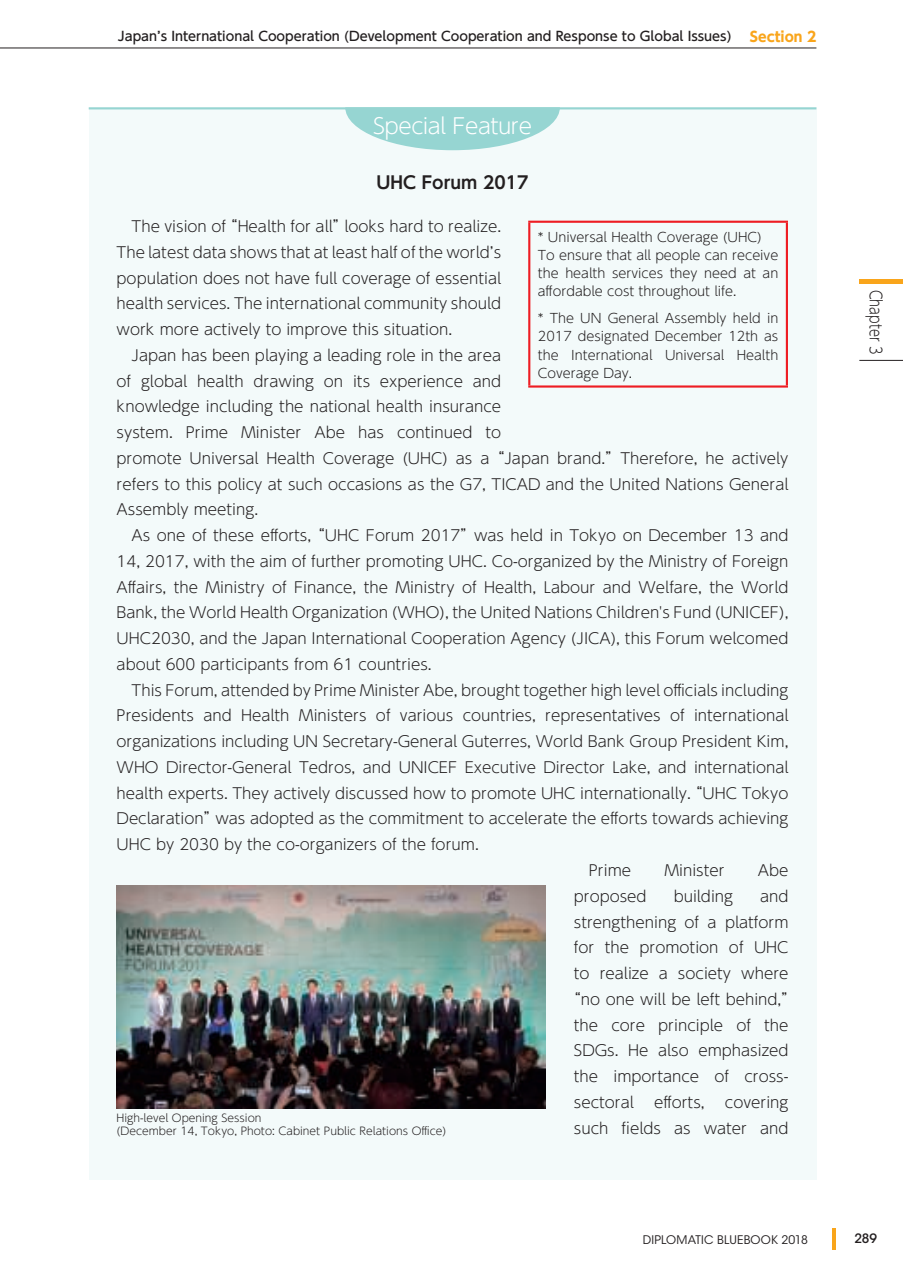
<style>
.page{position:relative;width:903px;height:1275px;background:#fff}
.page>*{position:absolute;margin:0;border:0;box-sizing:border-box;transform-origin:0 0}
.t1{font:300 21.53px "UD Shin Go Pr 6 N";letter-spacing:-.025em;color:#fff}
.t2{font:700 17.15px "UD Shin Go Pr 6 N De";color:#231f20}
.t3{font:300 16.1px "UD Shin Go Pr 6 N";color:#231f20;scale:.8 1}
.t4{font:300 15.05px/25.7px "UD Shin Go Pr 6 N";color:#231f20;text-align:justify}
.t5{font:300 12.95px/18.2px "UD Shin Go Pr 6 N";color:#231f20}
.t6{font:500 12.95px "UD Shin Go Pr 6 N";color:#231f20}
.t7{font:500 12.95px "ITC Avant Garde Std";color:#231f20}
.t8{font:11.72px "ITC Avant Garde Std";letter-spacing:.015em;color:#231f20}
.t9{font:300 10.67px/13px "UD Shin Go Pr 6 N";color:#231f20}
.s1{font-weight:700;font-size:14px;color:#f9a51b}
</style>
<div class="page">
<div style="left:89px;top:107px;width:727px;height:1072px;background:#f3fafa"></div>
<svg style="left:345px;top:109px;width:215px;height:41px"></svg>
<hr style="left:89px;top:107px;width:727px;height:2px;background:#96d5d2">
<img style="left:117px;top:885px;width:429px;height:223px">
<hr style="left:528px;top:221px;width:260px;height:2px;background:#ee1d23">
<hr style="left:528px;top:223px;width:2px;height:162px;background:#ee1d23">
<hr style="left:786px;top:223px;width:2px;height:162px;background:#ee1d23">
<hr style="left:528px;top:385px;width:260px;height:3px;background:#ee1d23">
<hr style="left:0;top:48px;width:816px;height:1px;background:#231f20">
<hr style="left:832px;top:1228px;width:4px;height:21px;background:#f9a51b">
<hr style="left:859px;top:279px;width:44px;height:4px;background:#f9a51b">
<hr style="left:859px;top:360px;width:44px;height:1px;background:#231f20">
<p class="t6" style="left:118px;top:26px;width:700px">Japan’s International Cooperation (Development Cooperation and Response to Global Issues) <span class="s1">　SECTION 2</span></p>
<h1 class="t1" style="left:373px;top:109px;width:161px">Special Feature</h1>
<p class="t2" style="left:377px;top:169px;width:153px">UHC Forum 2017</p>
<p class="t4" style="left:117px;top:213px;width:386px;text-indent:15px">The vision of “Health for all”looks hard to realize.<br>The latest data shows that at least half of the world’s population does not have full coverage of essential health services. The international community should work more actively to improve this situation.</p>
<p class="t4" style="left:117px;top:342px;width:673px;text-align:left;text-indent:15px">Japan has been playing a leading role in the area<br>of global health drawing on its experience and<br>knowledge including the national health insurance<br>system. Prime Minister Abe has continued to<br>promote Universal Health Coverage (UHC) as a “Japan brand.”Therefore, he actively refers to this policy at such occasions as the G7, TICAD and the United Nations General Assembly meeting.</p>
<p class="t4" style="left:117px;top:522px;width:673px;text-indent:15px">As one of these efforts, “UHC Forum 2017”was held in Tokyo on December 13 and 14, 2017, with the aim of further promoting UHC. Co-organized by the Ministry of Foreign Affairs, the Ministry of Finance, the Ministry of Health, Labour and Welfare, the World Bank, the World Health Organization (WHO), the United Nations Children's Fund (UNICEF), UHC2030, and the Japan International Cooperation Agency (JICA), this Forum welcomed about 600 participants from 61 countries.</p>
<p class="t4" style="left:132px;top:677px;width:658px">This Forum, attended by Prime Minister Abe, brought together high level officials including</p>
<p class="t4" style="left:117px;top:702px;width:673px">Presidents and Health Ministers of various countries, representatives of international</p>
<p class="t4" style="left:117px;top:728px;width:673px">organizations including UN Secretary-General Guterres, World Bank Group President Kim,</p>
<p class="t4" style="left:117px;top:754px;width:673px">WHO Director-General Tedros, and UNICEF Executive Director Lake, and international</p>
<p class="t4" style="left:117px;top:780px;width:673px">health experts. They actively discussed how to promote UHC internationally. “UHC Tokyo</p>
<p class="t4" style="left:117px;top:805px;width:673px">Declaration”was adopted as the commitment to accelerate the efforts towards achieving</p>
<p class="t4" style="left:117px;top:831px;width:364px">UHC by 2030 by the co-organizers of the forum.</p>
<p class="t4" style="left:589px;top:857px;width:44px">Prime</p>
<p class="t4" style="left:664px;top:857px;width:62px">Minister</p>
<p class="t4" style="left:758px;top:857px;width:32px">Abe</p>
<p class="t4" style="left:574px;top:883px;width:74px">proposed</p>
<p class="t4" style="left:674px;top:883px;width:61px">building</p>
<p class="t4" style="left:760px;top:883px;width:30px">and</p>
<p class="t4" style="left:574px;top:908px;width:216px">strengthening of a platform</p>
<p class="t4" style="left:574px;top:934px;width:216px">for the promotion of UHC</p>
<p class="t4" style="left:574px;top:960px;width:216px">to realize a society where</p>
<p class="t4" style="left:566px;top:986px;width:232px">“no one will be left behind,”</p>
<p class="t4" style="left:574px;top:1011px;width:216px">the core principle of the</p>
<p class="t4" style="left:574px;top:1037px;width:216px">SDGs. He also emphasized</p>
<p class="t4" style="left:574px;top:1063px;width:216px">the importance of cross-</p>
<p class="t4" style="left:574px;top:1089px;width:62px">sectoral</p>
<p class="t4" style="left:654px;top:1089px;width:52px">efforts,</p>
<p class="t5" style="left:538px;top:227px;width:242px">* Universal Health Coverage (UHC)<br>To ensure that all people can receive the health services they need at an affordable cost throughout life.</p>
<p class="t5" style="left:538px;top:309px;width:242px;text-align:justify">* The UN General Assembly held in 2017 designated December 12th as the International Universal Health Coverage Day.</p>
<p class="t4" style="left:574px;top:1089px;width:216px;text-align:right">covering<br>such fields as water and</p>
<p class="t9" style="left:117px;top:1111px;width:331px">High-level Opening Session<br>(December 14, Tokyo, Photo: Cabinet Public Relations Office)</p>
<p class="t3" style="left:889px;top:290px;width:82px;rotate:90deg">Chapter 3</p>
<p class="t8" style="left:643px;top:1232px;width:166px">DIPLOMATIC BLUEBOOK 2018</p>
<p class="t7" style="left:854px;top:1230px;width:24px">289</p>
</div>
